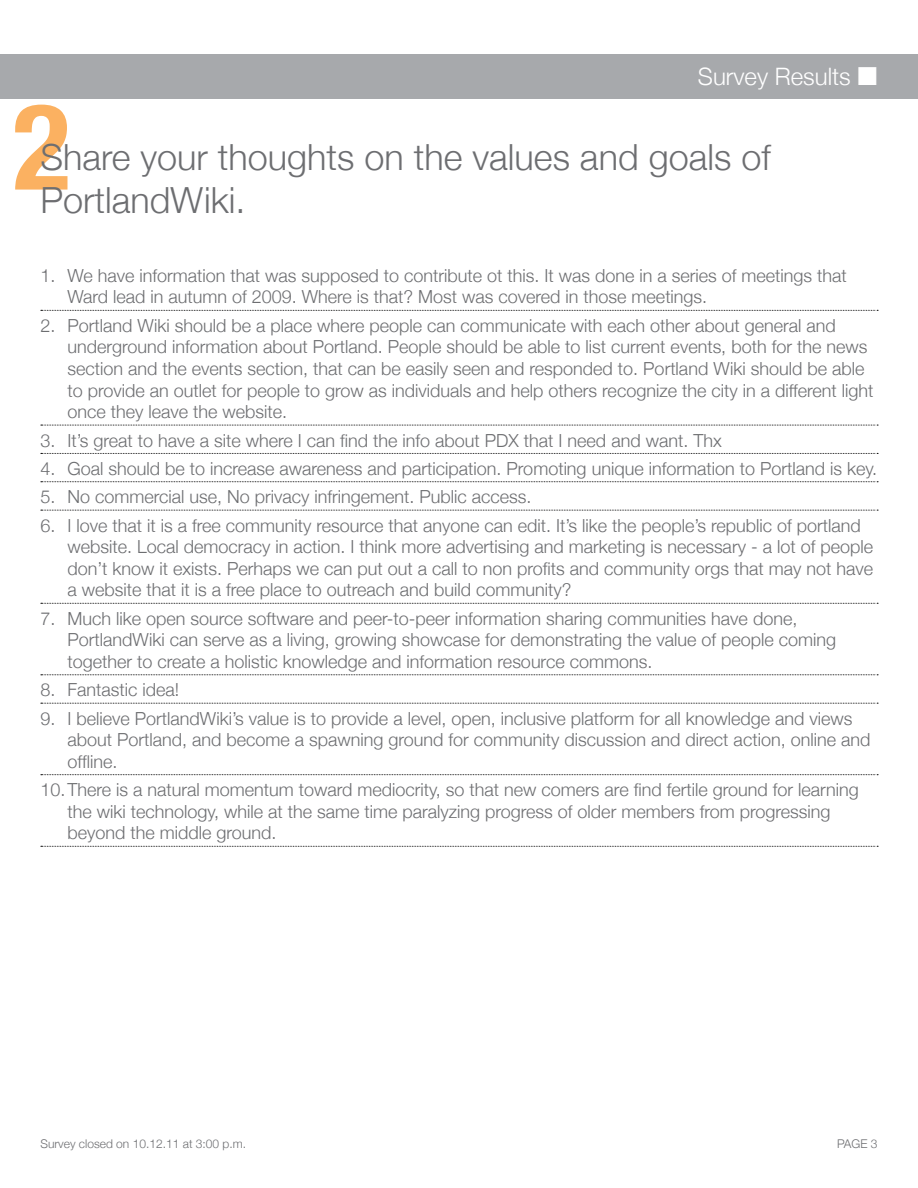
<style>
.page{position:relative;width:918px;height:1188px;background:#fff}
.page>*{position:absolute;margin:0;border:0;box-sizing:border-box;transform-origin:0 0}
.t1{font:700 condensed 120px "Helvetica Neue";color:#fbb161}
.t2{font:300 36px/43.2px "Helvetica Neue";color:#6d6e71}
.t3{font:300 24px "Helvetica Neue";color:#fff}
.t4{font:300 18px/21.6px "Helvetica Neue";color:#6d6e71}
.t5{font:300 12px "Helvetica Neue";color:#6d6e71}
.s1{font-family:"European Pi Three";font-weight:400}
</style>
<div class="page">
<div style="left:0;top:54px;width:918px;height:45px;background:#a7a9ac"></div>
<svg style="left:41px;top:310px;width:837px;height:1px"></svg>
<svg style="left:41px;top:425px;width:837px;height:1px"></svg>
<svg style="left:41px;top:453px;width:837px;height:1px"></svg>
<svg style="left:41px;top:481px;width:837px;height:1px"></svg>
<svg style="left:41px;top:510px;width:837px;height:1px"></svg>
<svg style="left:41px;top:603px;width:837px;height:1px"></svg>
<svg style="left:41px;top:674px;width:837px;height:1px"></svg>
<svg style="left:41px;top:703px;width:837px;height:1px"></svg>
<svg style="left:41px;top:774px;width:837px;height:1px"></svg>
<svg style="left:41px;top:846px;width:837px;height:1px"></svg>
<h3 class="t3" style="left:698px;top:62px;width:181px">Survey Results <span class="s1">M</span></h3>
<h1 class="t1" style="left:13px;top:74px;width:59px">2</h1>
<h2 class="t2" style="left:40px;top:135px;width:732px">Share your thoughts on the values and goals of<br>PortlandWiki.</h2>
<p class="t4" style="left:68px;top:264px;width:781px;text-indent:-27px">1. We have information that was supposed to contribute ot this. It was done in a series of meetings that<br>Ward lead in autumn of 2009. Where is that? Most was covered in those meetings.</p>
<p class="t4" style="left:68px;top:314px;width:807px;text-indent:-27px">2. Portland Wiki should be a place where people can communicate with each other about general and underground information about Portland. People should be able to list current events, both for the news section and the events section, that can be easily seen and responded to. Portland Wiki should be able to provide an outlet for people to grow as individuals and help others recognize the city in a different light once they leave the website.</p>
<p class="t4" style="left:40px;top:429px;width:683px">3. It’s great to have a site where I can find the info about PDX that I need and want. Thx</p>
<p class="t4" style="left:40px;top:457px;width:838px">4. Goal should be to increase awareness and participation. Promoting unique information to Portland is key.</p>
<p class="t4" style="left:40px;top:486px;width:493px">5. No commercial use, No privacy infringement. Public access.</p>
<p class="t4" style="left:68px;top:514px;width:807px;text-indent:-27px">6. I love that it is a free community resource that anyone can edit. It’s like the people’s republic of portland website. Local democracy in action. I think more advertising and marketing is necessary - a lot of people don’t know it exists. Perhaps we can put out a call to non profits and community orgs that may not have a website that it is a free place to outreach and build community?</p>
<p class="t4" style="left:68px;top:607px;width:770px;text-indent:-27px">7. Much like open source software and peer-to-peer information sharing communities have done,<br>PortlandWiki can serve as a living, growing showcase for demonstrating the value of people coming together to create a holistic knowledge and information resource commons.</p>
<p class="t4" style="left:40px;top:679px;width:140px">8. Fantastic idea!</p>
<p class="t4" style="left:68px;top:707px;width:804px;text-indent:-27px">9. I believe PortlandWiki’s value is to provide a level, open, inclusive platform for all knowledge and views about Portland, and become a spawning ground for community discussion and direct action, online and offline.</p>
<p class="t4" style="left:68px;top:779px;width:793px;text-indent:-27px">10.There is a natural momentum toward mediocrity, so that new comers are find fertile ground for learning the wiki technology, while at the same time paralyzing progress of older members from progressing beyond the middle ground.</p>
<p class="t5" style="left:40px;top:1136px;width:207px">Survey closed on 10.12.11 at 3:00 p.m.</p>
<p class="t5" style="left:837px;top:1136px;width:42px">PAGE 3</p>
</div>
